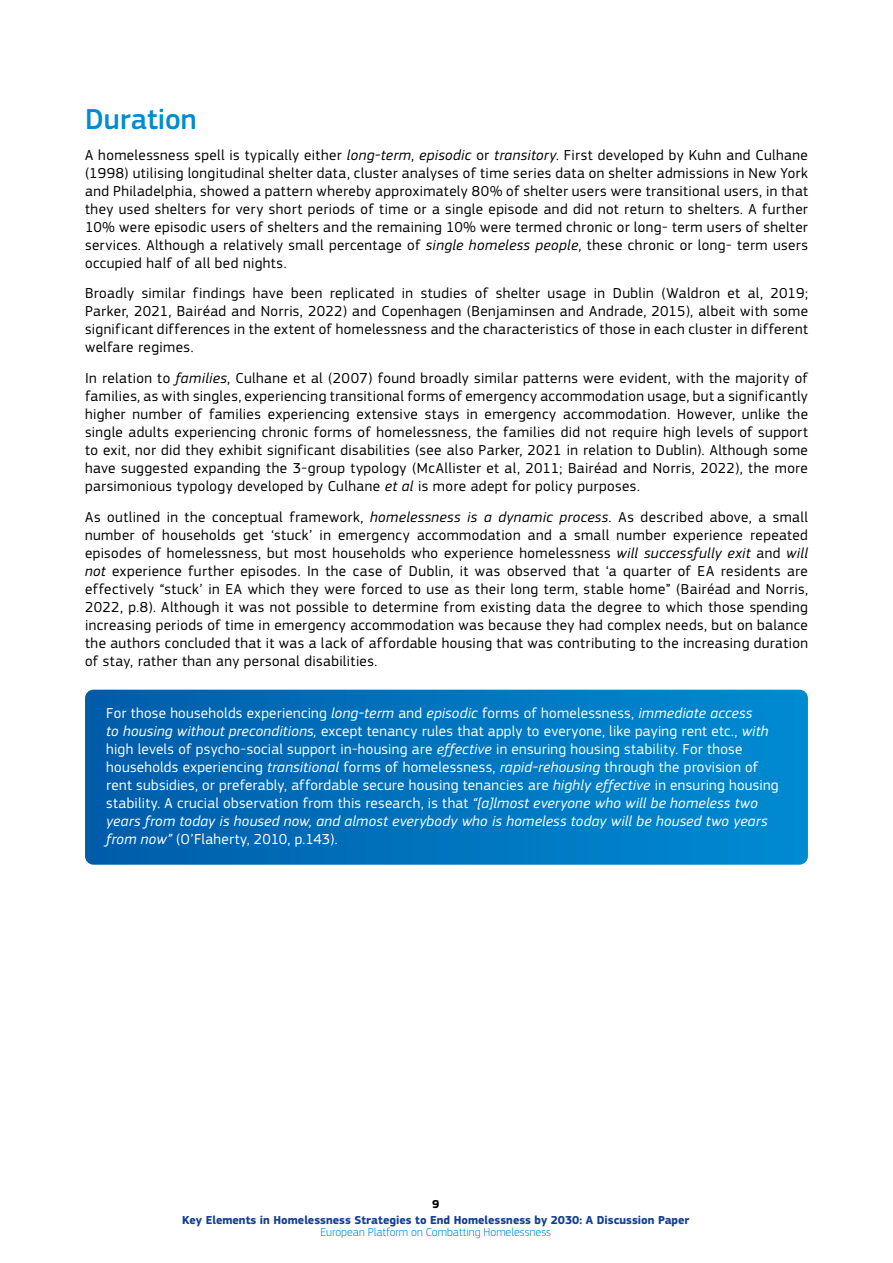
<style>
.page{position:relative;width:893px;height:1263px;background:#fff}
.page>*{position:absolute;margin:0;border:0;box-sizing:border-box;transform-origin:0 0}
._01_Title_1{font:500 30px "EC Square Sans Pro";color:#008bd2}
._00_BODY{font:15px/18px "EC Square Sans Pro";letter-spacing:.03em;color:#000;text-align:justify}
._00_Body_BOX{font:15px/18px "EC Square Sans Pro";letter-spacing:.02em;color:#fff}
.t1{font:700 12px "EC Square Sans Pro";color:#134094}
.t2{font:300 12px "EC Square Sans Pro";color:#008bd2}
.t3{font:700 12px "EC Square Sans Pro";color:#000}
.s1{font-style:italic}
</style>
<div class="page">
<svg style="left:85px;top:690px;width:723px;height:175px;background:#0074bd"></svg>
<h1 class="_01_Title_1" style="left:85px;top:101px;width:113px">Duration</h1>
<p class="_00_BODY" style="left:85px;top:146px;width:724px">A homelessness spell is typically either <span class="s1">long-term</span>, <span class="s1">episodic</span> or <span class="s1">transitory</span>. First developed by Kuhn and Culhane (1998) utilising longitudinal shelter data, cluster analyses of time series data on shelter admissions in New York and Philadelphia, showed a pattern whereby approximately 80% of shelter users were transitional users, in that they used shelters for very short periods of time or a single episode and did not return to shelters. A further 10% were episodic users of shelters and the remaining 10% were termed chronic or long- term users of shelter services. Although a relatively small percentage of <span class="s1">single homeless people</span>, these chronic or long- term users occupied half of all bed nights.</p>
<p class="_00_BODY" style="left:85px;top:284px;width:724px">Broadly similar findings have been replicated in studies of shelter usage in Dublin (Waldron et al, 2019; Parker, 2021, Bairéad and Norris, 2022) and Copenhagen (Benjaminsen and Andrade, 2015), albeit with some significant differences in the extent of homelessness and the characteristics of those in each cluster in different welfare regimes.</p>
<p class="_00_BODY" style="left:85px;top:369px;width:724px">In relation to <span class="s1">families</span>, Culhane et al (2007) found broadly similar patterns were evident, with the majority of families, as with singles, experiencing transitional forms of emergency accommodation usage, but a significantly higher number of families experiencing extensive stays in emergency accommodation. However, unlike the single adults experiencing chronic forms of homelessness, the families did not require high levels of support to exit, nor did they exhibit significant disabilities (see also Parker, 2021 in relation to Dublin). Although some have suggested expanding the 3-group typology (McAllister et al, 2011; Bairéad and Norris, 2022), the more parsimonious typology developed by Culhane <span class="s1">et al</span> is more adept for policy purposes.</p>
<p class="_00_BODY" style="left:85px;top:508px;width:724px">As outlined in the conceptual framework, <span class="s1">homelessness is a dynamic process.</span> As described above, a small number of households get ‘stuck’ in emergency accommodation and a small number experience repeated episodes of homelessness, but most households who experience homelessness <span class="s1">will successfully exit</span> and <span class="s1">will not</span> experience further episodes. In the case of Dublin, it was observed that ‘a quarter of EA residents are effectively “stuck’ in EA which they were forced to use as their long term, stable home” (Bairéad and Norris, 2022, p.8). Although it was not possible to determine from existing data the degree to which those spending increasing periods of time in emergency accommodation was because they had complex needs, but on balance the authors concluded that it was a lack of affordable housing that was contributing to the increasing duration of stay, rather than any personal disabilities.</p>
<p class="_00_Body_BOX" style="left:106px;top:704px;width:674px">For those households experiencing <span class="s1">long-term</span> and <span class="s1">episodic</span> forms of homelessness, <span class="s1">immediate access<br>to housing without preconditions,</span> except tenancy rules that apply to everyone, like paying rent etc., <span class="s1">with </span>high levels of psycho-social support in-housing are <span class="s1">effective</span> in ensuring housing stability. For those households experiencing <span class="s1">transitional</span> forms of homelessness, <span class="s1">rapid-rehousing</span> through the provision of rent subsidies, or preferably, affordable secure housing tenancies are <span class="s1">highly effective</span> in ensuring housing stability. A crucial observation from this research, is that <span class="s1">“[a]lmost everyone who will be homeless two years from today is housed now, and almost everybody who is homeless today will be housed two years from now”</span> (O’Flaherty, 2010, p.143).</p>
<p class="t3" style="left:432px;top:1197px;width:9px">9</p>
<p class="t1" style="left:182px;top:1213px;width:509px">Key Elements in Homelessness Strategies to End Homelessness by 2030: A Discussion Paper</p>
<p class="t2" style="left:320px;top:1225px;width:232px">European Platform on Combatting Homelessness</p>
</div>
